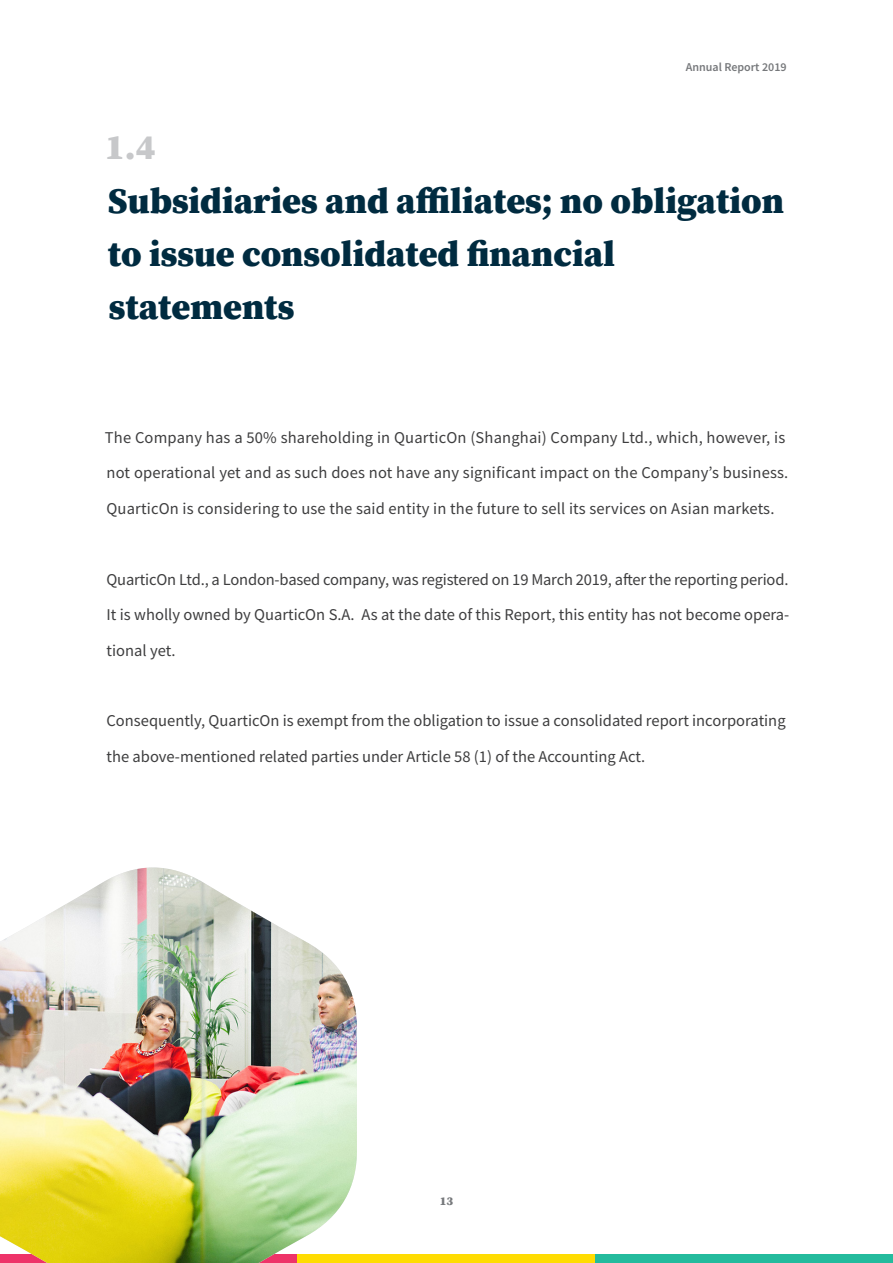
<style>
.page{position:relative;width:893px;height:1263px;background:#fff}
.page>*{position:absolute;margin:0;border:0;box-sizing:border-box;transform-origin:0 0}
.Chapter_Title{font:900 36px/53.1px "Source Serif Pro";color:#002b40}
.Chapter_Number{font:900 36px "Source Serif Pro";color:#c7c8ca}
.Body{font:16.5px/35.4px "Source Sans Pro";color:#3e3e3f}
.t1{font:600 12px "Source Sans Pro";color:#76787b}
.t2{font:900 12px "Source Serif Pro";color:#76787b}
</style>
<div class="page">
<div style="left:298px;top:1254px;width:297px;height:9px;background:#ffdc01"></div>
<div style="left:595px;top:1254px;width:298px;height:9px;background:#24bb9d"></div>
<img style="left:0;top:867px;width:357px;height:396px">
<p class="t1" style="left:686px;top:59px;width:102px">Annual Report 2019</p>
<p class="Chapter_Number" style="left:105px;top:122px;width:53px">1.4</p>
<p class="Chapter_Title" style="left:108px;top:173px;width:678px">Subsidiaries and affiliates; no obligation to issue consolidated financial statements</p>
<p class="Body" style="left:105px;top:420px;width:685px">The Company has a 50% shareholding in QuarticOn (Shanghai) Company Ltd., which, however, is not operational yet and as such does not have any significant impact on the Company’s business.<br>QuarticOn is considering to use the said entity in the future to sell its services on Asian markets.</p>
<p class="Body" style="left:107px;top:561px;width:684px;text-align:justify">QuarticOn Ltd., a London-based company, was registered on 19 March 2019, after the reporting period.<br>It is wholly owned by QuarticOn S.A. As at the date of this Report, this entity has not become opera&shy;tional yet.</p>
<p class="Body" style="left:107px;top:703px;width:681px">Consequently, QuarticOn is exempt from the obligation to issue a consolidated report incorporating the above-mentioned related parties under Article 58 (1) of the Accounting Act.</p>
<p class="t2" style="left:440px;top:1192px;width:15px">13</p>
</div>
